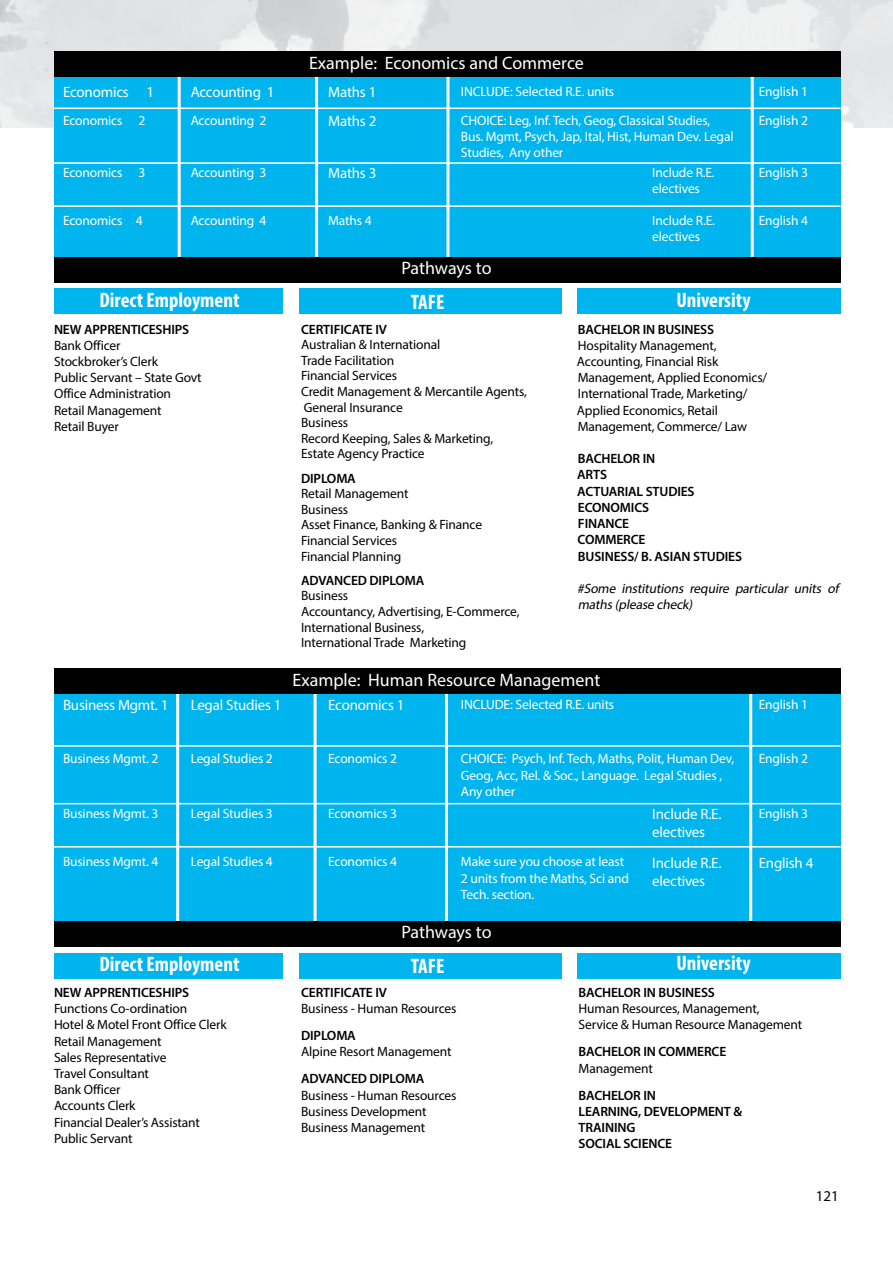
<style>
.page{position:relative;width:893px;height:1263px;background:#fff}
.page>*{position:absolute;margin:0;border:0;box-sizing:border-box;transform-origin:0 0}
.t1{font:700 condensed 21px "Myriad Pro";color:#fff}
.t2{font:18px "Myriad Pro";color:#fff}
.t3{font:15px/18px "Myriad Pro";letter-spacing:-.015em;color:#fff}
.t4{font:15px "Myriad Pro";color:#000}
.t5{font:13.5px/16.2px "Myriad Pro";letter-spacing:-.01em;color:#000}
.t6{font:13.5px/16.2px "Myriad Pro";letter-spacing:-.01em;color:#fff}
.t7{font:600 13.5px/16.2px "Myriad Pro";letter-spacing:-.01em;color:#000}
.t8{font:italic 13.5px/16.2px "Myriad Pro";color:#000}
</style>
<div class="page">
<div style="left:54px;top:77px;width:787px;height:183px;background:#00b5ee"></div>
<div style="left:54px;top:690px;width:787px;height:235px;background:#00b5ee"></div>
<hr style="left:178px;top:61px;width:3px;height:237px;background:#fff">
<hr style="left:315px;top:63px;width:3px;height:234px;background:#fff">
<hr style="left:446px;top:60px;width:3px;height:238px;background:#fff">
<hr style="left:751px;top:60px;width:3px;height:237px;background:#fff">
<div style="left:54px;top:51px;width:787px;height:26px;background:#000"></div>
<div style="left:54px;top:257px;width:787px;height:25px;background:#000"></div>
<div style="left:54px;top:289px;width:228px;height:25px;background:#00b5ee"></div>
<div style="left:300px;top:289px;width:262px;height:25px;background:#00b5ee"></div>
<div style="left:577px;top:289px;width:263px;height:25px;background:#00b5ee"></div>
<hr style="left:176px;top:685px;width:3px;height:237px;background:#fff">
<hr style="left:314px;top:687px;width:3px;height:234px;background:#fff">
<hr style="left:445px;top:684px;width:3px;height:238px;background:#fff">
<hr style="left:749px;top:684px;width:3px;height:237px;background:#fff">
<div style="left:54px;top:668px;width:787px;height:25px;background:#000"></div>
<div style="left:54px;top:921px;width:787px;height:26px;background:#000"></div>
<div style="left:54px;top:953px;width:228px;height:25px;background:#00b5ee"></div>
<div style="left:300px;top:953px;width:262px;height:25px;background:#00b5ee"></div>
<div style="left:577px;top:953px;width:263px;height:25px;background:#00b5ee"></div>
<hr style="left:54px;top:108px;width:787px;height:1px;background:#fff">
<hr style="left:54px;top:162px;width:787px;height:2px;background:#fff">
<hr style="left:54px;top:205px;width:787px;height:2px;background:#fff">
<hr style="left:54px;top:745px;width:787px;height:2px;background:#fff">
<hr style="left:54px;top:803px;width:787px;height:1px;background:#fff">
<hr style="left:54px;top:846px;width:787px;height:1px;background:#fff">
<h2 class="t2" style="left:309px;top:52px;width:276px">Example: Economics and Commerce</h2>
<p class="t3" style="left:63px;top:83px;width:93px">Economics 1</p>
<p class="t3" style="left:191px;top:83px;width:85px">Accounting 1</p>
<p class="t3" style="left:328px;top:83px;width:50px">Maths 1</p>
<p class="t6" style="left:461px;top:83px;width:155px">INCLUDE: Selected R.E. units</p>
<p class="t6" style="left:759px;top:83px;width:51px">English 1</p>
<p class="t6" style="left:63px;top:112px;width:84px">Economics 2</p>
<p class="t6" style="left:191px;top:112px;width:77px">Accounting 2</p>
<p class="t3" style="left:328px;top:112px;width:50px">Maths 2</p>
<p class="t6" style="left:461px;top:112px;width:274px">CHOICE: Leg, Inf. Tech, Geog, Classical Studies,<br>Bus. Mgmt, Psych, Jap, Ital, Hist, Human Dev. Legal<br>Studies, Any other</p>
<p class="t6" style="left:759px;top:112px;width:51px">English 2</p>
<p class="t6" style="left:63px;top:164px;width:84px">Economics 3</p>
<p class="t6" style="left:191px;top:164px;width:77px">Accounting 3</p>
<p class="t3" style="left:328px;top:164px;width:50px">Maths 3</p>
<p class="t6" style="left:652px;top:164px;width:64px">Include R.E. electives</p>
<p class="t6" style="left:759px;top:164px;width:51px">English 3</p>
<p class="t6" style="left:63px;top:212px;width:81px">Economics 4</p>
<p class="t6" style="left:191px;top:212px;width:77px">Accounting 4</p>
<p class="t6" style="left:328px;top:212px;width:45px">Maths 4</p>
<p class="t6" style="left:652px;top:212px;width:64px">Include R.E. electives</p>
<p class="t6" style="left:759px;top:212px;width:51px">English 4</p>
<h2 class="t2" style="left:401px;top:256px;width:92px">Pathways to</h2>
<h1 class="t1" style="left:99px;top:287px;width:142px">Direct Employment</h1>
<h1 class="t1" style="left:411px;top:289px;width:35px">TAFE</h1>
<h1 class="t1" style="left:676px;top:287px;width:76px">University</h1>
<p class="t7" style="left:54px;top:321px;width:137px">NEW APPRENTICESHIPS</p>
<p class="t5" style="left:54px;top:337px;width:149px">Bank Officer<br>Stockbroker’s Clerk<br>Public Servant – State Govt<br>Office Administration<br>Retail Management<br>Retail Buyer</p>
<p class="t7" style="left:301px;top:321px;width:87px">CERTIFICATE IV</p>
<p class="t5" style="left:301px;top:337px;width:227px;line-height:15.6px">Australian &amp; International<br>Trade Facilitation<br>Financial Services<br>Credit Management &amp; Mercantile Agents,<br>General Insurance<br>Business<br>Record Keeping, Sales &amp; Marketing,<br>Estate Agency Practice</p>
<p class="t7" style="left:301px;top:470px;width:56px">DIPLOMA</p>
<p class="t5" style="left:301px;top:486px;width:183px;line-height:15.6px">Retail Management<br>Business<br>Asset Finance, Banking &amp; Finance<br>Financial Services<br>Financial Planning</p>
<p class="t7" style="left:301px;top:572px;width:125px">ADVANCED DIPLOMA</p>
<p class="t5" style="left:301px;top:588px;width:220px;line-height:15.6px">Business<br>Accountancy, Advertising, E-Commerce,<br>International Business,<br>International Trade Marketing</p>
<p class="t7" style="left:578px;top:321px;width:138px">BACHELOR IN BUSINESS</p>
<p class="t5" style="left:577px;top:337px;width:192px">Hospitality Management,<br>Accounting, Financial Risk<br>Management, Applied Economics/<br>International Trade, Marketing/<br>Applied Economics, Retail<br>Management, Commerce/ Law</p>
<p class="t7" style="left:577px;top:450px;width:166px">BACHELOR IN<br>ARTS<br>ACTUARIAL STUDIES<br>ECONOMICS<br>FINANCE<br>COMMERCE<br>BUSINESS/ B. ASIAN STUDIES</p>
<p class="t8" style="left:577px;top:580px;width:263px">#Some institutions require particular units of maths(please check)</p>
<h2 class="t2" style="left:292px;top:668px;width:309px">Example: Human Resource Management</h2>
<p class="t3" style="left:63px;top:696px;width:107px">Business Mgmt. 1</p>
<p class="t3" style="left:191px;top:696px;width:92px">Legal Studies 1</p>
<p class="t3" style="left:328px;top:696px;width:78px">Economics 1</p>
<p class="t6" style="left:461px;top:696px;width:155px">INCLUDE: Selected R.E. units</p>
<p class="t6" style="left:759px;top:696px;width:51px">English 1</p>
<p class="t6" style="left:63px;top:751px;width:97px">Business Mgmt. 2</p>
<p class="t6" style="left:191px;top:751px;width:84px">Legal Studies 2</p>
<p class="t6" style="left:328px;top:751px;width:70px">Economics 2</p>
<p class="t6" style="left:461px;top:751px;width:275px">CHOICE: Psych, Inf. Tech, Maths, Polit, Human Dev,<br>Geog, Acc, Rel. &amp; Soc., Language. Legal Studies ,<br>Any other</p>
<p class="t6" style="left:759px;top:751px;width:51px">English 2</p>
<p class="t6" style="left:63px;top:805px;width:97px">Business Mgmt. 3</p>
<p class="t6" style="left:191px;top:805px;width:84px">Legal Studies 3</p>
<p class="t6" style="left:328px;top:805px;width:70px">Economics 3</p>
<p class="t3" style="left:652px;top:805px;width:71px">Include R.E. electives</p>
<p class="t6" style="left:759px;top:805px;width:51px">English 3</p>
<p class="t6" style="left:63px;top:853px;width:97px">Business Mgmt. 4</p>
<p class="t6" style="left:191px;top:853px;width:84px">Legal Studies 4</p>
<p class="t6" style="left:328px;top:853px;width:70px">Economics 4</p>
<p class="t6" style="left:461px;top:853px;width:170px">Make sure you choose at least<br>2 units from the Maths, Sci and<br>Tech. section.</p>
<p class="t3" style="left:652px;top:853px;width:71px">Include R.E. electives</p>
<p class="t3" style="left:759px;top:853px;width:56px">English 4</p>
<h2 class="t2" style="left:401px;top:921px;width:92px">Pathways to</h2>
<h1 class="t1" style="left:99px;top:951px;width:142px">Direct Employment</h1>
<h1 class="t1" style="left:411px;top:953px;width:35px">TAFE</h1>
<h1 class="t1" style="left:676px;top:950px;width:76px">University</h1>
<p class="t7" style="left:54px;top:984px;width:137px">NEW APPRENTICESHIPS</p>
<p class="t5" style="left:54px;top:1000px;width:174px">Functions Co-ordination<br>Hotel &amp; Motel Front Office Clerk<br>Retail Management<br>Sales Representative<br>Travel Consultant<br>Bank Officer<br>Accounts Clerk<br>Financial Dealer’s Assistant<br>Public Servant</p>
<p class="t7" style="left:301px;top:984px;width:87px">CERTIFICATE IV</p>
<p class="t5" style="left:301px;top:1000px;width:157px">Business - Human Resources</p>
<p class="t7" style="left:301px;top:1027px;width:56px">DIPLOMA</p>
<p class="t5" style="left:301px;top:1043px;width:152px">Alpine Resort Management</p>
<p class="t7" style="left:301px;top:1070px;width:125px">ADVANCED DIPLOMA</p>
<p class="t5" style="left:301px;top:1087px;width:157px">Business - Human Resources<br>Business Development<br>Business Management</p>
<p class="t7" style="left:579px;top:984px;width:138px">BACHELOR IN BUSINESS</p>
<p class="t5" style="left:579px;top:1000px;width:225px">Human Resources, Management,<br>Service &amp; Human Resource Management</p>
<p class="t7" style="left:579px;top:1043px;width:149px">BACHELOR IN COMMERCE</p>
<p class="t5" style="left:579px;top:1060px;width:76px">Management</p>
<p class="t7" style="left:579px;top:1086px;width:165px">BACHELOR IN<br>LEARNING, DEVELOPMENT &amp;<br>TRAINING<br>SOCIAL SCIENCE</p>
<p class="t4" style="left:816px;top:1186px;width:25px">121</p>
</div>
